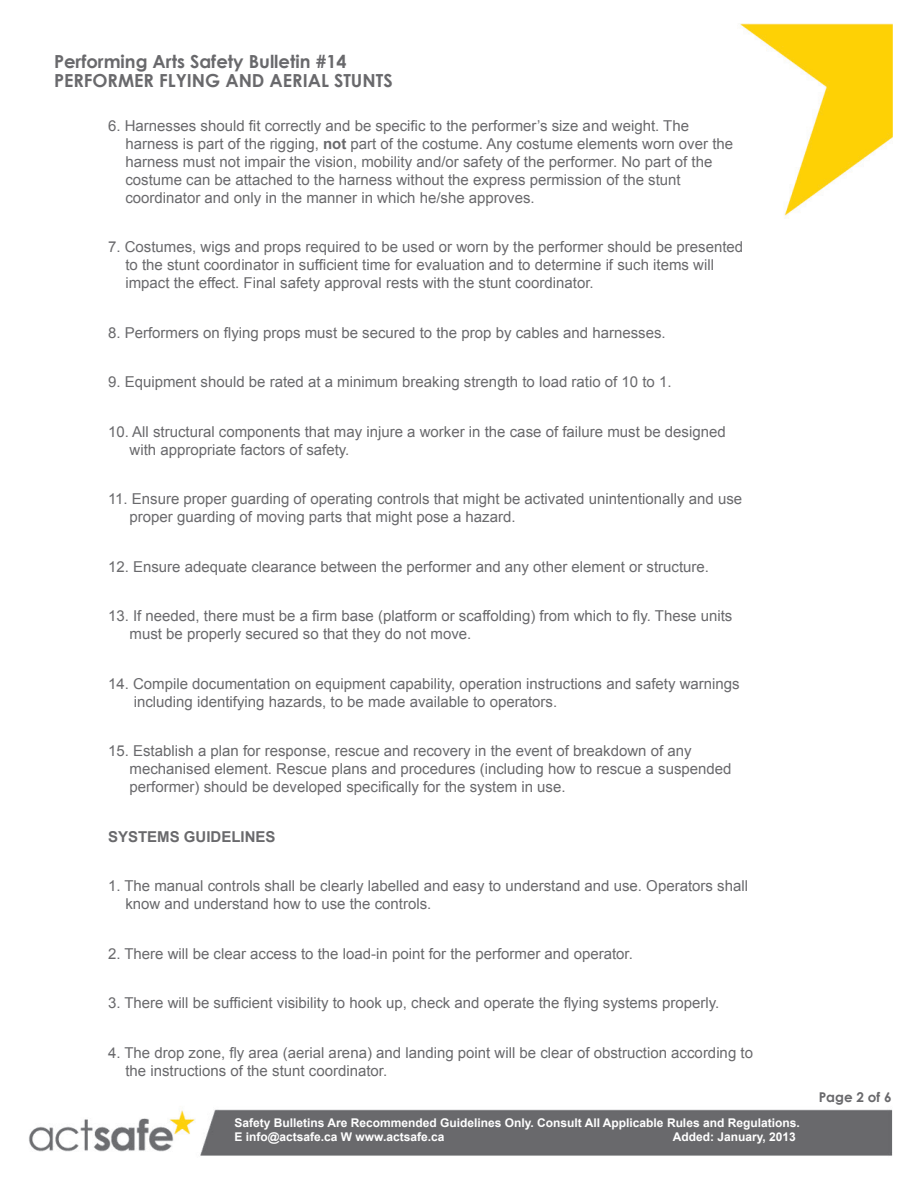
<style>
.page{position:relative;width:918px;height:1188px;background:#fff}
.page>*{position:absolute;margin:0;border:0;box-sizing:border-box;transform-origin:0 0}
.t1{font:700 18px/19.5px "Century Gothic";color:#69696c}
.bodytext{font:15px/18px "Arial";color:#69696c}
.bodytext-2{font:700 15px "Arial";color:#69696c}
.t2{font:700 13.5px "Century Gothic";color:#69696c}
.t3{font:700 12px/14.4px "Arial";color:#fff}
.s1{font-weight:700}
</style>
<div class="page">
<img style="left:29px;top:23px;width:864px;height:1133px">
<p class="t1" style="left:54px;top:50px;width:340px">Performing Arts Safety Bulletin #14<br>PERFORMER FLYING AND AERIAL STUNTS</p>
<p class="bodytext" style="left:125px;top:117px;width:609px;text-indent:-17px">6. Harnesses should fit correctly and be specific to the performer’s size and weight. The harness is part of the rigging, <span class="s1">not</span> part of the costume. Any costume elements worn over the harness must not impair the vision, mobility and/or safety of the performer. No part of the costume can be attached to the harness without the express permission of the stunt coordinator and only in the manner in which he/she approves.</p>
<p class="bodytext" style="left:125px;top:238px;width:619px;text-indent:-17px">7. Costumes, wigs and props required to be used or worn by the performer should be presented to the stunt coordinator in sufficient time for evaluation and to determine if such items will impact the effect. Final safety approval rests with the stunt coordinator.</p>
<p class="bodytext" style="left:108px;top:324px;width:559px">8. Performers on flying props must be secured to the prop by cables and harnesses.</p>
<p class="bodytext" style="left:108px;top:373px;width:565px">9. Equipment should be rated at a minimum breaking strength to load ratio of 10 to 1.</p>
<p class="bodytext" style="left:130px;top:423px;width:598px;text-indent:-22px">10. All structural components that may injure a worker in the case of failure must be designed with appropriate factors of safety.</p>
<p class="bodytext" style="left:130px;top:490px;width:614px;text-indent:-22px">11. Ensure proper guarding of operating controls that might be activated unintentionally and use proper guarding of moving parts that might pose a hazard.</p>
<p class="bodytext" style="left:108px;top:558px;width:603px">12. Ensure adequate clearance between the performer and any other element or structure.</p>
<p class="bodytext" style="left:130px;top:607px;width:604px;text-indent:-22px">13. If needed, there must be a firm base (platform or scaffolding) from which to fly. These units must be properly secured so that they do not move.</p>
<p class="bodytext" style="left:134px;top:675px;width:607px;text-indent:-26px">14. Compile documentation on equipment capability, operation instructions and safety warnings including identifying hazards, to be made available to operators.</p>
<p class="bodytext" style="left:130px;top:742px;width:603px;text-indent:-22px">15. Establish a plan for response, rescue and recovery in the event of breakdown of any mechanised element. Rescue plans and procedures (including how to rescue a suspended performer) should be developed specifically for the system in use.</p>
<p class="bodytext-2" style="left:108px;top:827px;width:169px">SYSTEMS GUIDELINES</p>
<p class="bodytext" style="left:125px;top:877px;width:624px;text-indent:-17px">1. The manual controls shall be clearly labelled and easy to understand and use. Operators shall know and understand how to use the controls.</p>
<p class="bodytext" style="left:108px;top:945px;width:527px">2. There will be clear access to the load-in point for the performer and operator.</p>
<p class="bodytext" style="left:108px;top:994px;width:613px">3. There will be sufficient visibility to hook up, check and operate the flying systems properly.</p>
<p class="bodytext" style="left:125px;top:1044px;width:629px;text-indent:-17px">4. The drop zone, fly area (aerial arena) and landing point will be clear of obstruction according to the instructions of the stunt coordinator.</p>
<p class="t3" style="left:234px;top:1115px;width:567px">Safety Bulletins Are Recommended Guidelines Only. Consult All Applicable Rules and Regulations.<br>E info@actsafe.ca W www.actsafe.ca</p>
<p class="t3" style="left:673px;top:1130px;width:125px">Added: January, 2013</p>
<p class="t2" style="left:819px;top:1087px;width:74px">Page 2 of 6</p>
</div>
